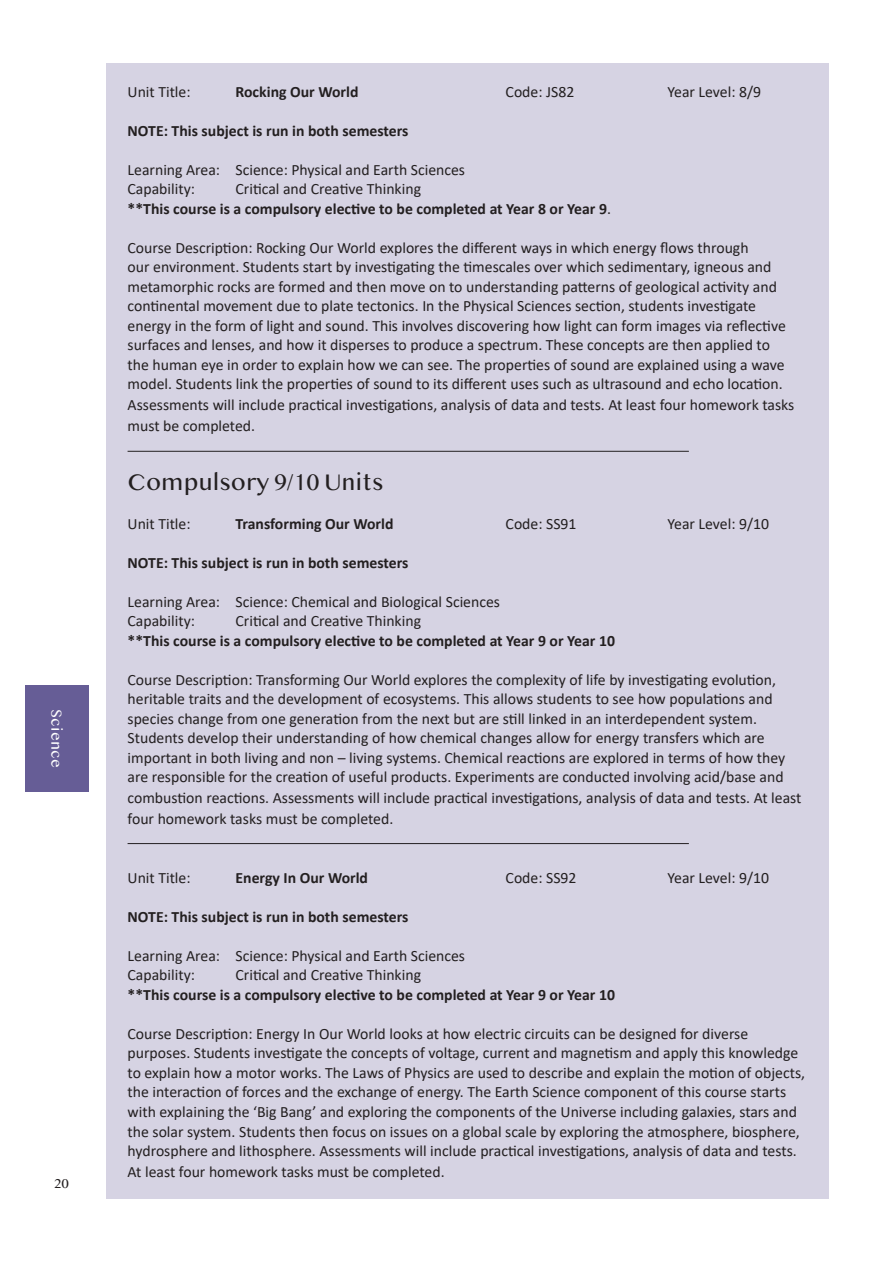
<style>
.page{position:relative;width:893px;height:1263px;background:#fff}
.page>*{position:absolute;margin:0;border:0;box-sizing:border-box;transform-origin:0 0}
.t1{font:21px "Bangla MN";color:#231f20}
.t2{font:15.75px/19.5px "Calibri";color:#231f20}
.t3{font:700 15.75px "Calibri";color:#231f20}
.t4{font:13.5px "Bangla MN";color:#fff}
.t5{font:12px "Bangla MN";color:#231f20}
.s1{font-weight:400}
</style>
<div class="page">
<div style="left:26px;top:685px;width:63px;height:107px;background:#665d96"></div>
<div style="left:106px;top:64px;width:723px;height:1135px;background:#d6d3e3"></div>
<hr style="left:128px;top:451px;width:561px;height:1px;background:#231f20">
<hr style="left:128px;top:843px;width:561px;height:1px;background:#231f20">
<p class="t4" style="left:66px;top:709px;width:60px;rotate:90deg">Science</p>
<p class="t5" style="left:54px;top:1175px;width:16px">20</p>
<p class="t2" style="left:128px;top:81px;width:65px">Unit Title:</p>
<p class="t3" style="left:236px;top:80px;width:124px">Rocking Our World</p>
<p class="t2" style="left:506px;top:81px;width:70px">Code: JS82</p>
<p class="t2" style="left:668px;top:81px;width:95px">Year Level: 8/9</p>
<p class="t3" style="left:128px;top:119px;width:282px">NOTE: This subject is run in both semesters</p>
<p class="t2" style="left:128px;top:159px;width:339px">Learning Area: Science: Physical and Earth Sciences</p>
<p class="t2" style="left:128px;top:179px;width:69px">Capability:</p>
<p class="t2" style="left:236px;top:179px;width:187px">Critical and Creative Thinking</p>
<p class="t3" style="left:128px;top:197px;width:485px">**This course is a compulsory elective to be completed at Year 8 or Year 9<span class="s1">.</span></p>
<p class="t2" style="left:128px;top:237px;width:660px">Course Description: Rocking Our World explores the different ways in which energy flows through<br>our environment. Students start by investigating the timescales over which sedimentary, igneous and metamorphic rocks are formed and then move on to understanding patterns of geological activity and continental movement due to plate tectonics. In the Physical Sciences section, students investigate energy in the form of light and sound. This involves discovering how light can form images via reflective surfaces and lenses, and how it disperses to produce a spectrum. These concepts are then applied to the human eye in order to explain how we can see. The properties of sound are explained using a wave model. Students link the properties of sound to its different uses such as ultrasound and echo location.</p>
<p class="t2" style="left:128px;top:394px;width:668px;line-height:21px">Assessments will include practical investigations, analysis of data and tests. At least four homework tasks must be completed.</p>
<p class="t1" style="left:128px;top:468px;width:257px">Compulsory 9/10 Units</p>
<p class="t2" style="left:128px;top:513px;width:65px">Unit Title:</p>
<p class="t3" style="left:236px;top:512px;width:159px">Transforming Our World</p>
<p class="t2" style="left:506px;top:513px;width:73px">Code: SS91</p>
<p class="t2" style="left:668px;top:513px;width:103px">Year Level: 9/10</p>
<p class="t3" style="left:128px;top:551px;width:282px">NOTE: This subject is run in both semesters</p>
<p class="t2" style="left:128px;top:591px;width:374px">Learning Area: Science: Chemical and Biological Sciences</p>
<p class="t2" style="left:128px;top:611px;width:69px">Capability:</p>
<p class="t2" style="left:236px;top:611px;width:187px">Critical and Creative Thinking</p>
<p class="t3" style="left:128px;top:629px;width:489px">**This course is a compulsory elective to be completed at Year 9 or Year 10</p>
<p class="t2" style="left:128px;top:669px;width:659px">Course Description: Transforming Our World explores the complexity of life by investigating evolution, heritable traits and the development of ecosystems. This allows students to see how populations and species change from one generation from the next but are still linked in an interdependent system.<br>Students develop their understanding of how chemical changes allow for energy transfers which are important in both living and non – living systems. Chemical reactions are explored in terms of how they are responsible for the creation of useful products. Experiments are conducted involving acid/base and</p>
<p class="t2" style="left:128px;top:787px;width:675px;line-height:21px">combustion reactions. Assessments will include practical investigations, analysis of data and tests. At least four homework tasks must be completed.</p>
<p class="t2" style="left:128px;top:867px;width:65px">Unit Title:</p>
<p class="t3" style="left:236px;top:866px;width:134px">Energy In Our World</p>
<p class="t2" style="left:506px;top:867px;width:73px">Code: SS92</p>
<p class="t2" style="left:668px;top:867px;width:103px">Year Level: 9/10</p>
<p class="t3" style="left:128px;top:905px;width:282px">NOTE: This subject is run in both semesters</p>
<p class="t2" style="left:128px;top:945px;width:339px">Learning Area: Science: Physical and Earth Sciences</p>
<p class="t2" style="left:128px;top:965px;width:69px">Capability:</p>
<p class="t2" style="left:236px;top:965px;width:187px">Critical and Creative Thinking</p>
<p class="t3" style="left:128px;top:983px;width:489px">**This course is a compulsory elective to be completed at Year 9 or Year 10</p>
<p class="t2" style="left:128px;top:1023px;width:679px">Course Description: Energy In Our World looks at how electric circuits can be designed for diverse purposes. Students investigate the concepts of voltage, current and magnetism and apply this knowledge to explain how a motor works. The Laws of Physics are used to describe and explain the motion of objects, the interaction of forces and the exchange of energy. The Earth Science component of this course starts with explaining the ‘Big Bang’ and exploring the components of the Universe including galaxies, stars and the solar system. Students then focus on issues on a global scale by exploring the atmosphere, biosphere, hydrosphere and lithosphere. Assessments will include practical investigations, analysis of data and tests.</p>
<p class="t2" style="left:128px;top:1161px;width:319px">At least four homework tasks must be completed.</p>
</div>
